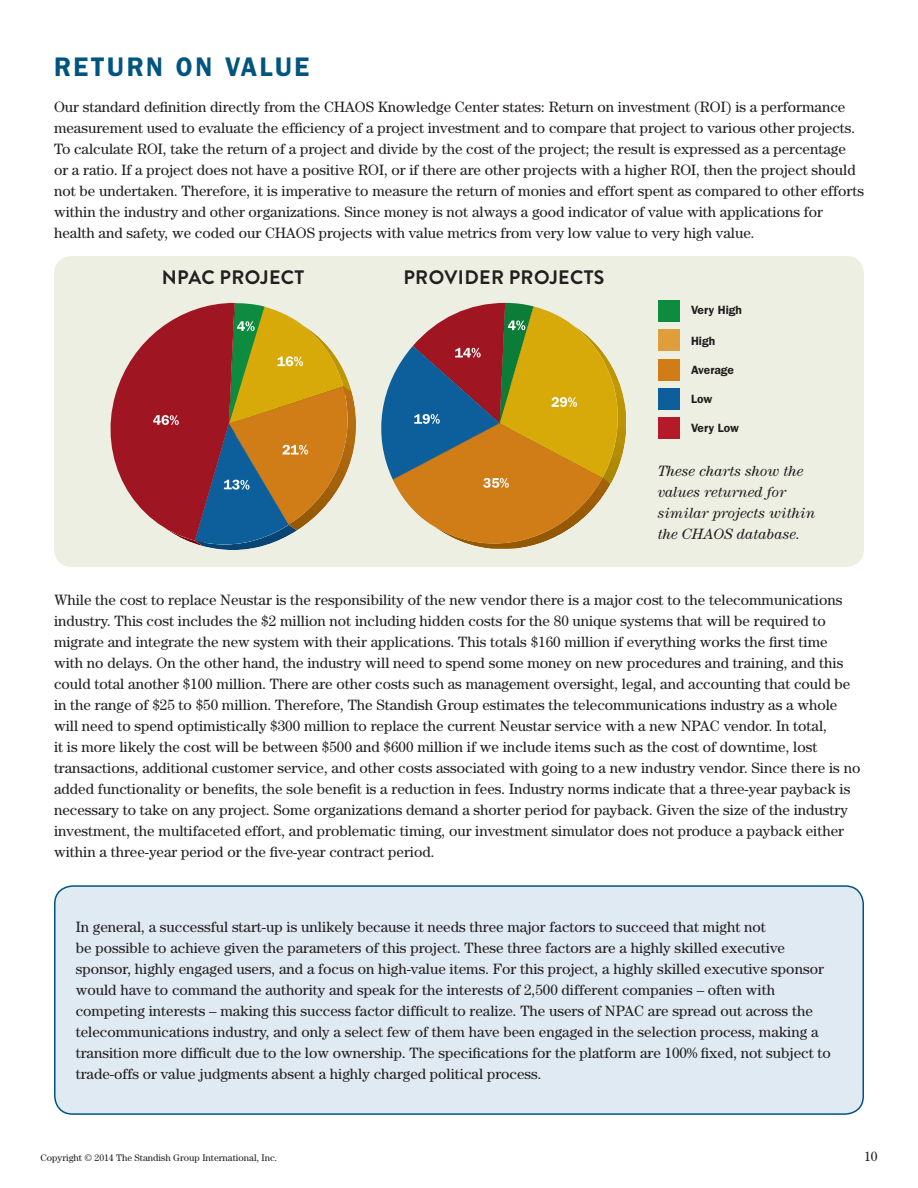
<style>
.page{position:relative;width:918px;height:1188px;background:#fff}
.page>*{position:absolute;margin:0;border:0;box-sizing:border-box;transform-origin:0 0}
.t1{font:600 27px "Franklin Gothic";letter-spacing:.1em;color:#005480;scale:.95 1}
.t2{font:700 19.5px "Brandon Grotesque";letter-spacing:.02em;color:#231f20}
.t3{font:15px/21px "Century";color:#231f20}
.t4{font:italic 15px/21px "Century";color:#231f20}
.t5{font:13.5px "Century";color:#231f20}
.t6{font:600 12px "Franklin Gothic";color:#231f20}
.t7{font:9.6px "Century";color:#231f20}
</style>
<div class="page">
<div style="left:54px;top:256px;width:810px;height:311px;background:#edefe2;border-radius:18px"></div>
<div style="left:659px;top:300px;width:21px;height:22px;background:#0d8c40"></div>
<div style="left:659px;top:359px;width:21px;height:22px;background:#d17d17"></div>
<div style="left:659px;top:388px;width:21px;height:22px;background:#0c5f9b"></div>
<div style="left:659px;top:417px;width:21px;height:22px;background:#b41a28"></div>
<div style="left:659px;top:330px;width:21px;height:21px;background:#de9e3b"></div>
<svg style="left:110px;top:303px;width:246px;height:247px"></svg>
<svg style="left:381px;top:303px;width:245px;height:246px"></svg>
<div style="left:55px;top:886px;width:808px;height:228px;background:#e0eaf2;border-radius:18px"></div>
<div style="left:54px;top:885px;width:810px;height:230px;border:2px solid #005480;border-radius:18px"></div>
<h1 class="t1" style="left:54px;top:51px;width:270px">RETURN ON VALUE</h1>
<p class="t3" style="left:54px;top:96px;width:812px">Our standard definition directly from the CHAOS Knowledge Center states: Return on investment (ROI) is a performance measurement used to evaluate the efficiency of a project investment and to compare that project to various other projects.<br>To calculate ROI, take the return of a project and divide by the cost of the project; the result is expressed as a percentage<br>or a ratio. If a project does not have a positive ROI, or if there are other projects with a higher ROI, then the project should not be undertaken. Therefore, it is imperative to measure the return of monies and effort spent as compared to other efforts within the industry and other organizations. Since money is not always a good indicator of value with applications for health and safety, we coded our CHAOS projects with value metrics from very low value to very high value.</p>
<h2 class="t2" style="left:162px;top:263px;width:144px">NPAC PROJECT</h2>
<h2 class="t2" style="left:403px;top:263px;width:203px">PROVIDER PROJECTS</h2>
<p class="t6" style="left:691px;top:302px;width:53px">Very High</p>
<p class="t6" style="left:691px;top:334px;width:26px">High</p>
<p class="t6" style="left:691px;top:363px;width:45px">Average</p>
<p class="t6" style="left:691px;top:391px;width:23px">Low</p>
<p class="t6" style="left:691px;top:420px;width:50px">Very Low</p>
<p class="t4" style="left:658px;top:460px;width:159px">These charts show the values returned for similar projects within the CHAOS database.</p>
<p class="t3" style="left:54px;top:589px;width:808px">While the cost to replace Neustar is the responsibility of the new vendor there is a major cost to the telecommunications industry. This cost includes the $2 million not including hidden costs for the 80 unique systems that will be required to migrate and integrate the new system with their applications. This totals $160 million if everything works the first time with no delays. On the other hand, the industry will need to spend some money on new procedures and training, and this could total another $100 million. There are other costs such as management oversight, legal, and accounting that could be in the range of $25 to $50 million. Therefore, The Standish Group estimates the telecommunications industry as a whole will need to spend optimistically $300 million to replace the current Neustar service with a new NPAC vendor. In total,<br>it is more likely the cost will be between $500 and $600 million if we include items such as the cost of downtime, lost transactions, additional customer service, and other costs associated with going to a new industry vendor. Since there is no added functionality or benefits, the sole benefit is a reduction in fees. Industry norms indicate that a three-year payback is necessary to take on any project. Some organizations demand a shorter period for payback. Given the size of the industry investment, the multifaceted effort, and problematic timing, our investment simulator does not produce a payback either within a three-year period or the five-year contract period.</p>
<p class="t3" style="left:76px;top:917px;width:757px">In general, a successful start-up is unlikely because it needs three major factors to succeed that might not<br>be possible to achieve given the parameters of this project. These three factors are a highly skilled executive sponsor, highly engaged users, and a focus on high-value items. For this project, a highly skilled executive sponsor would have to command the authority and speak for the interests of 2,500 different companies – often with competing interests – making this success factor difficult to realize. The users of NPAC are spread out across the telecommunications industry, and only a select few of them have been engaged in the selection process, making a transition more difficult due to the low ownership. The specifications for the platform are 100% fixed, not subject to trade-offs or value judgments absent a highly charged political process.</p>
<p class="t7" style="left:40px;top:1152px;width:238px">Copyright © 2014 The Standish Group International, Inc.</p>
<p class="t5" style="left:864px;top:1148px;width:15px">10</p>
</div>
